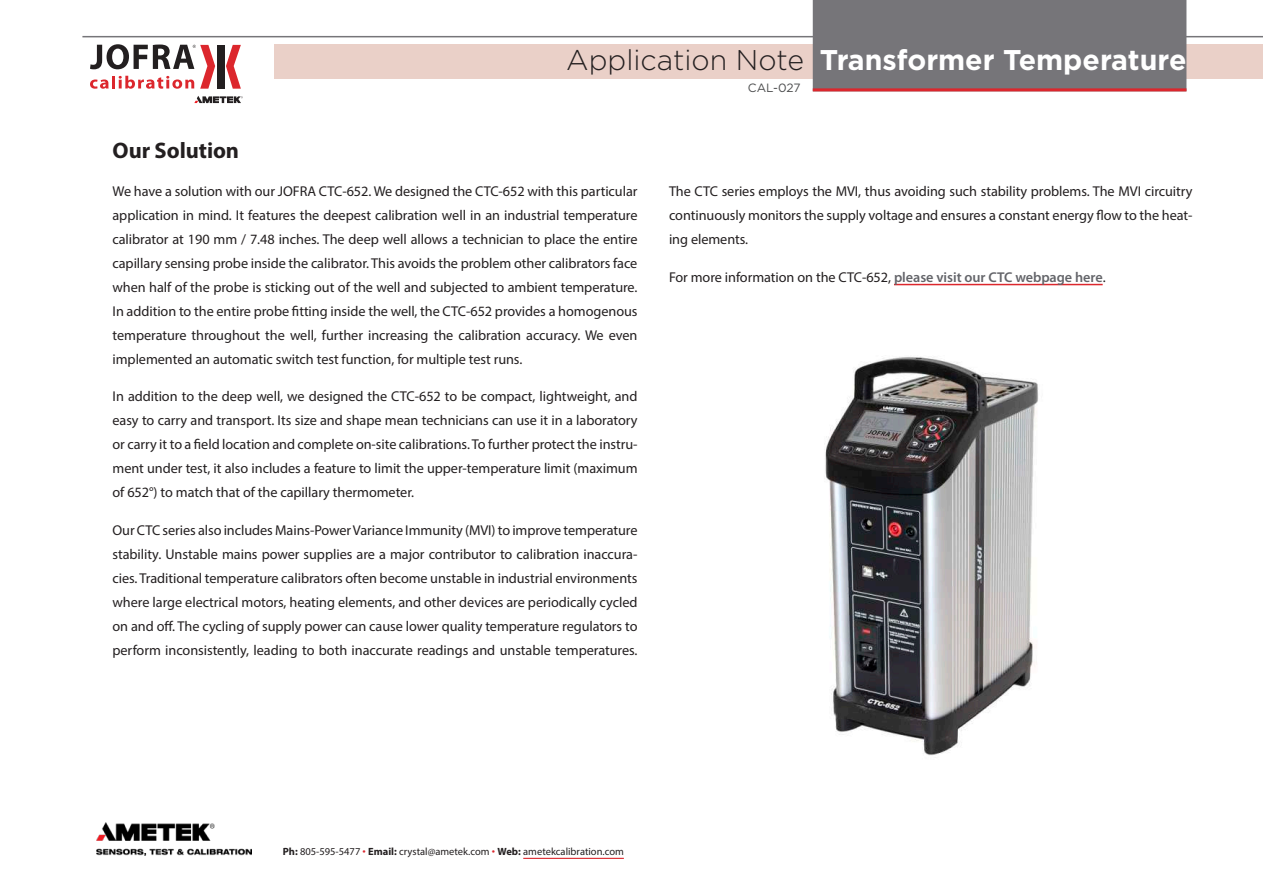
<style>
.page{position:relative;width:1263px;height:893px;background:#fff}
.page>*{position:absolute;margin:0;border:0;box-sizing:border-box;transform-origin:0 0}
.t1{font:700 28.5px "Gotham";color:#fff}
.t2{font:700 22.5px "Myriad Pro";letter-spacing:-.005em;color:#231f20}
.t3{font:14.25px/24px "Myriad Pro";letter-spacing:-.005em;color:#231f20;text-align:justify}
.t4{font:12px "Gotham";letter-spacing:-.005em;color:#4b4c4d}
.t5{font:10.5px "Myriad Pro";color:#231f20}
.s1{font-weight:300;color:#231f20}
.s2{font-weight:600;color:#64656a}
.s3{font-weight:700}
.s4{font-weight:300;font-size:13.5px;color:#dc272d}
</style>
<div class="page">
<hr style="left:894px;top:284px;width:209px;height:1px;background:#dc272d">
<img style="left:825px;top:357px;width:214px;height:399px">
<hr style="left:82px;top:36px;width:1181px;height:1px;background:#767579">
<div style="left:274px;top:45px;width:989px;height:34px;background:#ead0c8"></div>
<div style="left:813px;top:0;width:373px;height:91px;background:#767579"></div>
<hr style="left:813px;top:88px;width:373px;height:3px;background:#dc272d">
<hr style="left:523px;top:858px;width:101px;height:1px;background:#dc272d">
<svg style="left:194px;top:96px;width:49px;height:7px"></svg>
<div style="left:217px;top:45px;width:7px;height:44px;background:#231f20"></div>
<svg style="left:226px;top:45px;width:15px;height:44px"></svg>
<svg style="left:90px;top:45px;width:125px;height:44px"></svg>
<img style="left:97px;top:823px;width:154px;height:32px">
<h1 class="t1" style="left:566px;top:41px;width:622px"><span class="s1">Application Note</span> Transformer Temperature</h1>
<p class="t4" style="left:748px;top:80px;width:54px">CAL-027</p>
<h2 class="t2" style="left:112px;top:136px;width:128px">Our Solution</h2>
<p class="t3" style="left:112px;top:179px;width:526px">We have a solution with our JOFRA CTC-652. We designed the CTC-652 with this particular application in mind. It features the deepest calibration well in an industrial temperature calibrator at 190 mm / 7.48 inches. The deep well allows a technician to place the entire capillary sensing probe inside the calibrator. This avoids the problem other calibrators face when half of the probe is sticking out of the well and subjected to ambient temperature.<br>In addition to the entire probe fitting inside the well, the CTC-652 provides a homogenous temperature throughout the well, further increasing the calibration accuracy. We even implemented an automatic switch test function, for multiple test runs.</p>
<p class="t3" style="left:112px;top:384px;width:526px">In addition to the deep well, we designed the CTC-652 to be compact, lightweight, and easy to carry and transport. Its size and shape mean technicians can use it in a laboratory or carry it to a field location and complete on-site calibrations. To further protect the instru&shy;ment under test, it also includes a feature to limit the upper-temperature limit (maximum of 652°) to match that of the capillary thermometer.</p>
<p class="t3" style="left:112px;top:518px;width:526px">Our CTC series also includes Mains-Power Variance Immunity (MVI) to improve temperature stability. Unstable mains power supplies are a major contributor to calibration inaccura&shy;cies. Traditional temperature calibrators often become unstable in industrial environments where large electrical motors, heating elements, and other devices are periodically cycled on and off. The cycling of supply power can cause lower quality temperature regulators to perform inconsistently, leading to both inaccurate readings and unstable temperatures.</p>
<p class="t3" style="left:669px;top:179px;width:525px">The CTC series employs the MVI, thus avoiding such stability problems. The MVI circuitry continuously monitors the supply voltage and ensures a constant energy flow to the heat&shy;ing elements.</p>
<p class="t3" style="left:669px;top:265px;width:438px">For more information on the CTC-652, <span class="s2">please visit our CTC webpage here</span>.</p>
<p class="t5" style="left:283px;top:845px;width:343px"><span class="s3">Ph:</span> 805-595-5477 <span class="s4">•</span> <span class="s3">Email:</span> crystal@ametek.com <span class="s4">•</span> <span class="s3">Web:</span> ametekcalibration.com</p>
</div>
